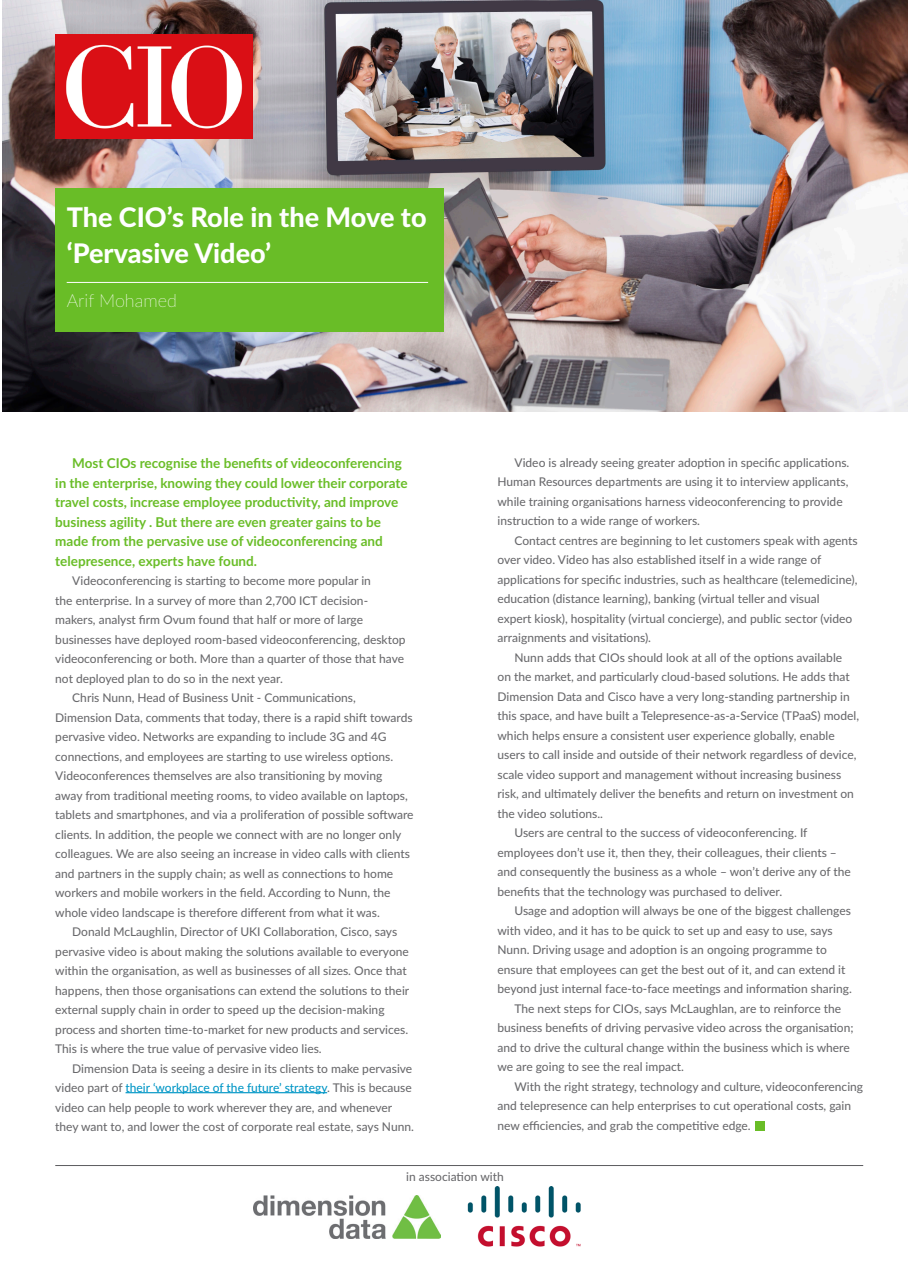
<style>
.page{position:relative;width:910px;height:1280px;background:#fff}
.page>*{position:absolute;margin:0;border:0;box-sizing:border-box;transform-origin:0 0}
.t1{font:800 27px/36px "Lato";color:#fff}
.t2{font:100 18px "Lato";color:#fff}
.t3{font:700 13.5px/19.5px "Lato";color:#69bd27}
.t4{font:500 12px/19.5px "Lato";color:#69696c}
.s1{color:#0096c6}
</style>
<div class="page">
<img style="left:3px;top:1px;width:904px;height:411px">
<div style="left:55px;top:188px;width:389px;height:144px;background:#69bd27"></div>
<hr style="left:67px;top:282px;width:361px;height:1px;background:#fff">
<hr style="left:55px;top:1165px;width:808px;height:1px;background:#5c5c5f">
<hr style="left:126px;top:1092px;width:201px;height:1px;background:#0096c6">
<img style="left:467px;top:1187px;width:114px;height:60px">
<div style="left:755px;top:1121px;width:9px;height:10px;background:#69bd27"></div>
<img style="left:254px;top:1195px;width:186px;height:43px">
<img style="left:55px;top:35px;width:198px;height:103px">
<p class="t1" style="left:67px;top:198px;width:361px">The CIO’s Role in the Move to ‘Pervasive Video’</p>
<p class="t2" style="left:67px;top:288px;width:112px">Arif Mohamed</p>
<p class="t3" style="left:55px;top:453px;width:354px;text-indent:17px">Most CIOs recognise the benefits of videoconferencing in the enterprise, knowing they could lower their corporate travel costs, increase employee productivity, and improve business agility . But there are even greater gains to be made from the pervasive use of videoconferencing and telepresence, experts have found.</p>
<p class="t4" style="left:55px;top:570px;width:352px;text-indent:17px">Videoconferencing is starting to become more popular in<br>the enterprise. In a survey of more than 2,700 ICT decision&shy;makers, analyst firm Ovum found that half or more of large businesses have deployed room-based videoconferencing, desktop videoconferencing or both. More than a quarter of those that have not deployed plan to do so in the next year.</p>
<p class="t4" style="left:55px;top:687px;width:360px;text-indent:17px">Chris Nunn, Head of Business Unit - Communications, Dimension Data, comments that today, there is a rapid shift towards pervasive video. Networks are expanding to include 3G and 4G connections, and employees are starting to use wireless options.<br>Videoconferences themselves are also transitioning by moving<br>away from traditional meeting rooms, to video available on laptops, tablets and smartphones, and via a proliferation of possible software clients. In addition, the people we connect with are no longer only colleagues. We are also seeing an increase in video calls with clients and partners in the supply chain; as well as connections to home workers and mobile workers in the field. According to Nunn, the whole video landscape is therefore different from what it was.</p>
<p class="t4" style="left:55px;top:921px;width:355px;text-indent:17px">Donald McLaughlin, Director of UKI Collaboration, Cisco, says pervasive video is about making the solutions available to everyone within the organisation, as well as businesses of all sizes. Once that happens, then those organisations can extend the solutions to their external supply chain in order to speed up the decision-making process and shorten time-to-market for new products and services.<br>This is where the true value of pervasive video lies.</p>
<p class="t4" style="left:55px;top:1058px;width:360px;text-indent:17px">Dimension Data is seeing a desire in its clients to make pervasive video part of <span class="s1">their ‘workplace of the future’ strategy</span>. This is because video can help people to work wherever they are, and whenever they want to, and lower the cost of corporate real estate, says Nunn.</p>
<p class="t4" style="left:497px;top:452px;width:353px;text-indent:17px">Video is already seeing greater adoption in specific applications.<br>Human Resources departments are using it to interview applicants, while training organisations harness videoconferencing to provide instruction to a wide range of workers.</p>
<p class="t4" style="left:497px;top:530px;width:362px;text-indent:17px">Contact centres are beginning to let customers speak with agents over video. Video has also established itself in a wide range of applications for specific industries, such as healthcare (telemedicine), education (distance learning), banking (virtual teller and visual<br>expert kiosk), hospitality (virtual concierge), and public sector (video arraignments and visitations).</p>
<p class="t4" style="left:497px;top:647px;width:363px;text-indent:17px">Nunn adds that CIOs should look at all of the options available<br>on the market, and particularly cloud-based solutions. He adds that Dimension Data and Cisco have a very long-standing partnership in this space, and have built a Telepresence-as-a-Service (TPaaS) model, which helps ensure a consistent user experience globally, enable users to call inside and outside of their network regardless of device, scale video support and management without increasing business risk, and ultimately deliver the benefits and return on investment on the video solutions..</p>
<p class="t4" style="left:497px;top:823px;width:355px;text-indent:17px">Users are central to the success of videoconferencing. If employees don’t use it, then they, their colleagues, their clients – and consequently the business as a whole – won’t derive any of the benefits that the technology was purchased to deliver.</p>
<p class="t4" style="left:497px;top:901px;width:356px;text-indent:17px">Usage and adoption will always be one of the biggest challenges with video, and it has to be quick to set up and easy to use, says Nunn. Driving usage and adoption is an ongoing programme to ensure that employees can get the best out of it, and can extend it beyond just internal face-to-face meetings and information sharing.</p>
<p class="t4" style="left:497px;top:998px;width:358px;text-indent:17px">The next steps for CIOs, says McLaughlan, are to reinforce the business benefits of driving pervasive video across the organisation; and to drive the cultural change within the business which is where we are going to see the real impact.</p>
<p class="t4" style="left:497px;top:1076px;width:367px;text-indent:17px">With the right strategy, technology and culture, videoconferencing and telepresence can help enterprises to cut operational costs, gain new efficiencies, and grab the competitive edge.</p>
<p class="t4" style="left:406px;top:1166px;width:99px">in association with</p>
</div>
